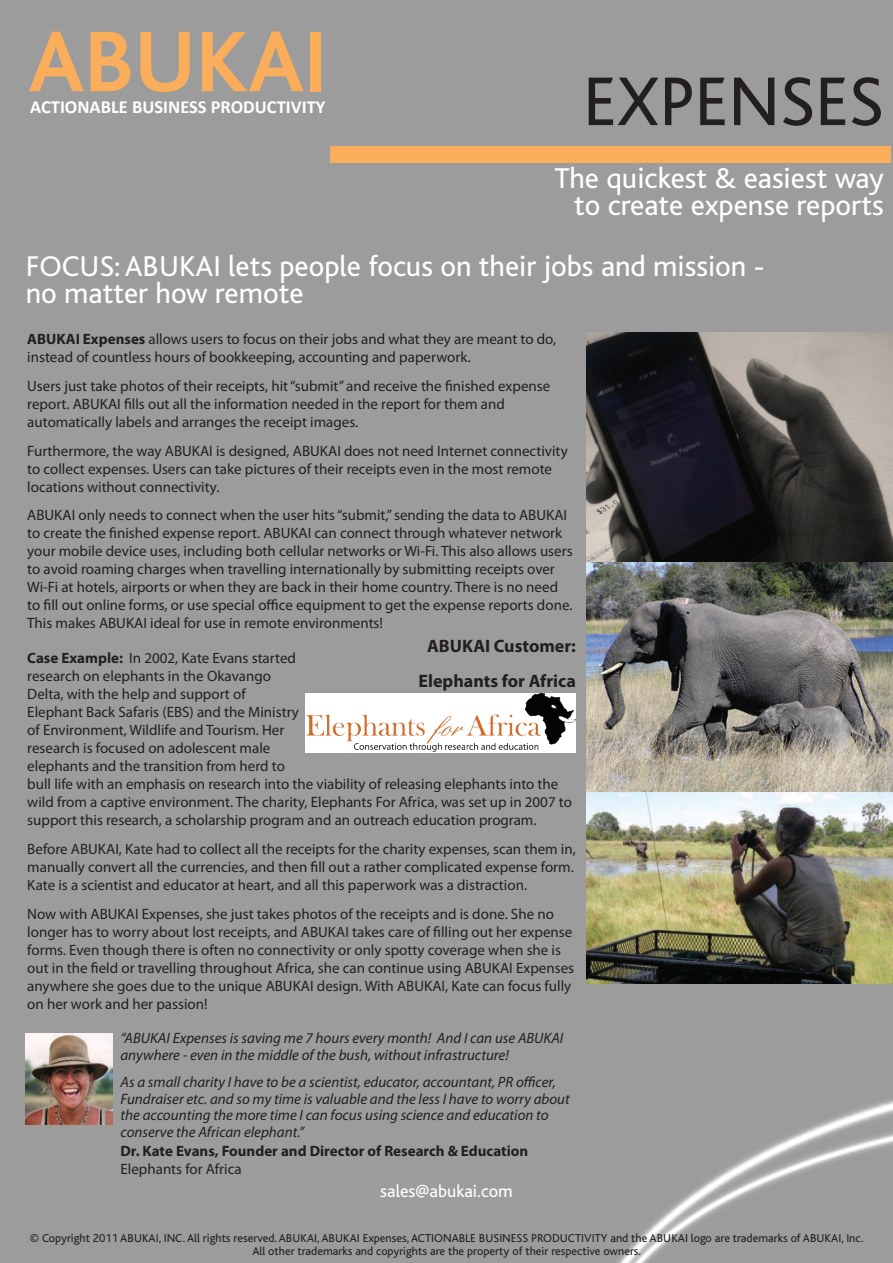
<style>
.page{position:relative;width:893px;height:1263px;background:#9c9c9c}
.page>*{position:absolute;margin:0;border:0;box-sizing:border-box;transform-origin:0 0}
.t1{font:700 90px "Bliss";color:#faad5b}
.t2{font:72px "Bliss";color:#231f20}
.t3{font:30px/27px "Bliss";color:#fff;text-align:right}
.t4{font:700 18.45px "Calibri";color:#fff}
.t5{font:700 18px/34.8px "Myriad Pro";color:#231f20;text-align:center}
.t6{font:18px "Bliss";color:#fff}
.t7{font:15px/18px "Myriad Pro";color:#231f20}
.t8{font:italic 15px/16.5px "Myriad Pro";color:#231f20}
.t9{font:700 15px "Myriad Pro";color:#231f20}
.t10{font:12px/13.5px "Bliss";color:#231f20;text-align:center}
.s1{font-weight:700}
</style>
<div class="page">
<div style="left:330px;top:146px;width:560px;height:16px;background:#faad5b"></div>
<img style="left:77px;top:784px;width:816px;height:479px">
<img style="left:587px;top:333px;width:306px;height:650px">
<img style="left:26px;top:1033px;width:86px;height:91px">
<img style="left:306px;top:693px;width:270px;height:59px">
<h1 class="t1" style="left:28px;top:15px;width:300px">ABUKAI</h1>
<p class="t4" style="left:30px;top:96px;width:297px">ACTIONABLE BUSINESS PRODUCTIVITY</p>
<h2 class="t2" style="left:583px;top:64px;width:302px">EXPENSES</h2>
<h3 class="t3" style="left:554px;top:165px;width:331px">The quickest &amp; easiest way to create expense reports</h3>
<h3 class="t3" style="left:26px;top:253px;width:740px;text-align:left">FOCUS: ABUKAI lets people focus on their jobs and mission - no matter how remote</h3>
<p class="t7" style="left:27px;top:330px;width:530px"><span class="s1">ABUKAI Expenses</span> allows users to focus on their jobs and what they are meant to do, instead of countless hours of bookkeeping, accounting and paperwork.</p>
<p class="t7" style="left:27px;top:377px;width:525px">Users just take photos of their receipts, hit “submit” and receive the finished expense report. ABUKAI fills out all the information needed in the report for them and automatically labels and arranges the receipt images.</p>
<p class="t7" style="left:27px;top:441px;width:542px">Furthermore, the way ABUKAI is designed, ABUKAI does not need Internet connectivity to collect expenses. Users can take pictures of their receipts even in the most remote locations without connectivity.</p>
<p class="t7" style="left:27px;top:506px;width:547px">ABUKAI only needs to connect when the user hits “submit,” sending the data to ABUKAI to create the finished expense report. ABUKAI can connect through whatever network your mobile device uses, including both cellular networks or Wi-Fi. This also allows users to avoid roaming charges when travelling internationally by submitting receipts over Wi-Fi at hotels, airports or when they are back in their home country. There is no need to fill out online forms, or use special office equipment to get the expense reports done.<br>This makes ABUKAI ideal for use in remote environments!</p>
<p class="t7" style="left:27px;top:649px;width:546px"><span class="s1">Case Example:</span> In 2002, Kate Evans started<br>research on elephants in the Okavango<br>Delta, with the help and support of<br>Elephant Back Safaris (EBS) and the Ministry<br>of Environment, Wildlife and Tourism. Her<br>research is focused on adolescent male<br>elephants and the transition from herd to<br>bull life with an emphasis on research into the viability of releasing elephants into the wild from a captive environment. The charity, Elephants For Africa, was set up in 2007 to support this research, a scholarship program and an outreach education program.</p>
<p class="t7" style="left:27px;top:840px;width:550px">Before ABUKAI, Kate had to collect all the receipts for the charity expenses, scan them in, manually convert all the currencies, and then fill out a rather complicated expense form.<br>Kate is a scientist and educator at heart, and all this paperwork was a distraction.</p>
<p class="t7" style="left:27px;top:905px;width:548px">Now with ABUKAI Expenses, she just takes photos of the receipts and is done. She no longer has to worry about lost receipts, and ABUKAI takes care of filling out her expense forms. Even though there is often no connectivity or only spotty coverage when she is out in the field or travelling throughout Africa, she can continue using ABUKAI Expenses anywhere she goes due to the unique ABUKAI design. With ABUKAI, Kate can focus fully on her work and her passion!</p>
<p class="t5" style="left:418px;top:628px;width:159px">ABUKAI Customer:<br>Elephants for Africa</p>
<p class="t8" style="left:120px;top:1030px;width:444px">“ABUKAI Expenses is saving me 7 hours every month! And I can use ABUKAI anywhere - even in the middle of the bush, without infrastructure!</p>
<p class="t8" style="left:120px;top:1073px;width:451px">As a small charity I have to be a scientist, educator, accountant, PR officer, Fundraiser etc. and so my time is valuable and the less I have to worry about the accounting the more time I can focus using science and education to conserve the African elephant.”</p>
<p class="t9" style="left:120px;top:1141px;width:409px">Dr. Kate Evans, Founder and Director of Research &amp; Education</p>
<p class="t7" style="left:120px;top:1160px;width:123px">Elephants for Africa</p>
<p class="t6" style="left:380px;top:1181px;width:134px">sales@abukai.com</p>
<p class="t10" style="left:30px;top:1231px;width:835px">© Copyright 2011 ABUKAI, INC. All rights reserved. ABUKAI, ABUKAI Expenses, ACTIONABLE BUSINESS PRODUCTIVITY and the ABUKAI logo are trademarks of ABUKAI, Inc.<br>All other trademarks and copyrights are the property of their respective owners.</p>
</div>
